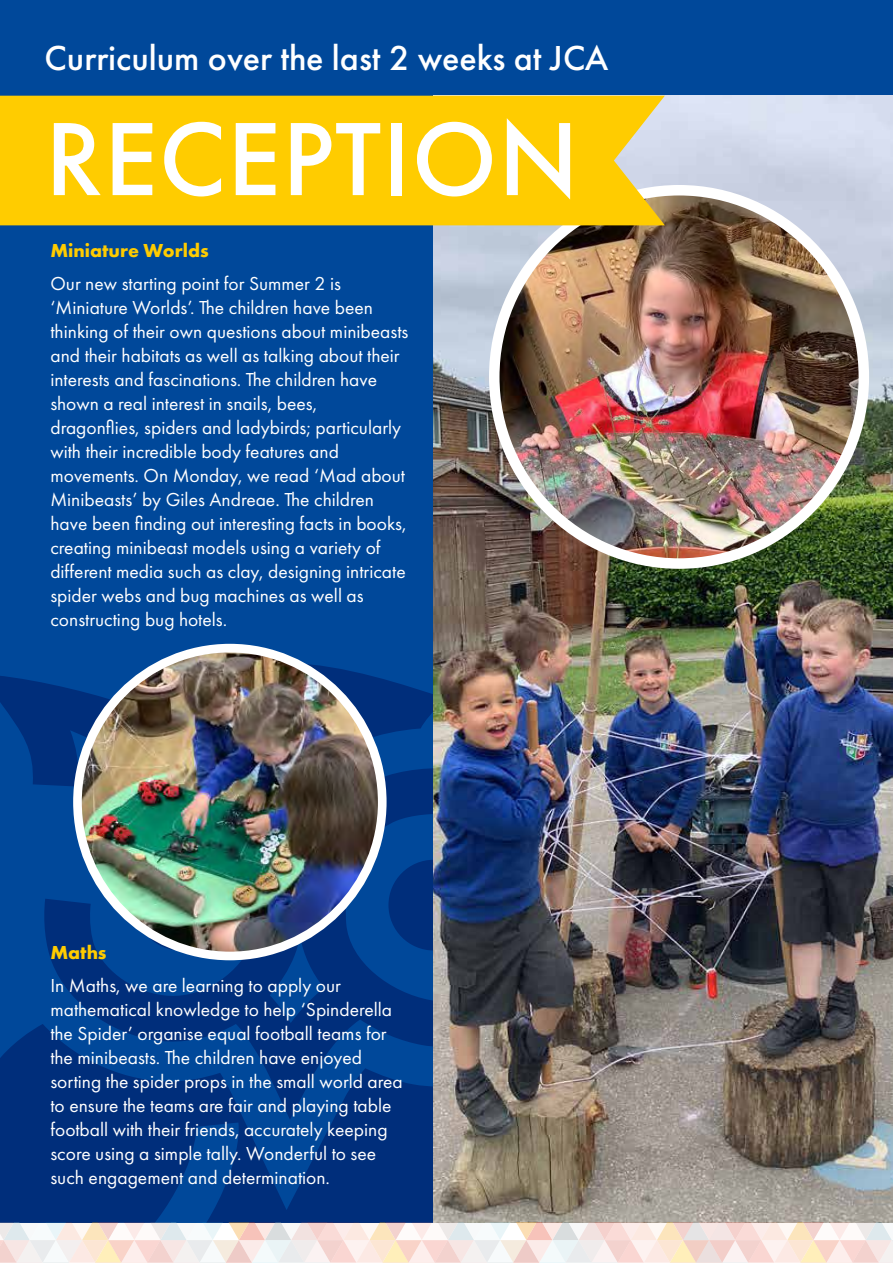
<style>
.page{position:relative;width:893px;height:1263px;background:#fff}
.page>*{position:absolute;margin:0;border:0;box-sizing:border-box;transform-origin:0 0}
.t1{font:500 108px "Futura PT";letter-spacing:.01em;color:#fff}
.t2{font:500 36px "Futura PT";color:#fff}
.t3{font:19.5px/24px "Futura PT";color:#fff}
.t4{font:700 19.5px "Futura PT";color:#fc0}
</style>
<div class="page">
<div style="left:0;top:0;width:893px;height:1222px;background:#00489a"></div>
<svg style="left:0;top:674px;width:434px;height:350px"></svg>
<img style="left:434px;top:96px;width:459px;height:928px">
<svg style="left:0;top:1024px;width:893px;height:239px"></svg>
<img style="left:494px;top:190px;width:370px;height:373px">
<div style="left:489px;top:185px;width:380px;height:384px;border:10px solid #fff;border-radius:50%"></div>
<div style="left:0;top:96px;width:665px;height:129px;background:#fc0"></div>
<img style="left:77px;top:648px;width:305px;height:308px">
<div style="left:73px;top:644px;width:314px;height:316px;border:9px solid #fff;border-radius:50%"></div>
<h2 class="t2" style="left:45px;top:36px;width:565px">Curriculum over the last 2 weeks at JCA</h2>
<h1 class="t1" style="left:45px;top:94px;width:535px">RECEPTION</h1>
<p class="t4" style="left:50px;top:238px;width:160px">Miniature Worlds</p>
<p class="t3" style="left:50px;top:271px;width:359px">Our new starting point for Summer 2 is ‘Miniature Worlds’. The children have been thinking of their own questions about minibeasts and their habitats as well as talking about their interests and fascinations. The children have shown a real interest in snails, bees, dragonflies, spiders and ladybirds; particularly with their incredible body features and movements. On Monday, we read ‘Mad about Minibeasts’ by Giles Andreae. The children have been finding out interesting facts in books, creating minibeast models using a variety of different media such as clay, designing intricate spider webs and bug machines as well as constructing bug hotels.</p>
<p class="t4" style="left:50px;top:940px;width:58px">Maths</p>
<p class="t3" style="left:50px;top:973px;width:354px">In Maths, we are learning to apply our mathematical knowledge to help ‘Spinderella the Spider’ organise equal football teams for the minibeasts. The children have enjoyed sorting the spider props in the small world area to ensure the teams are fair and playing table football with their friends, accurately keeping score using a simple tally. Wonderful to see such engagement and determination.</p>
</div>
